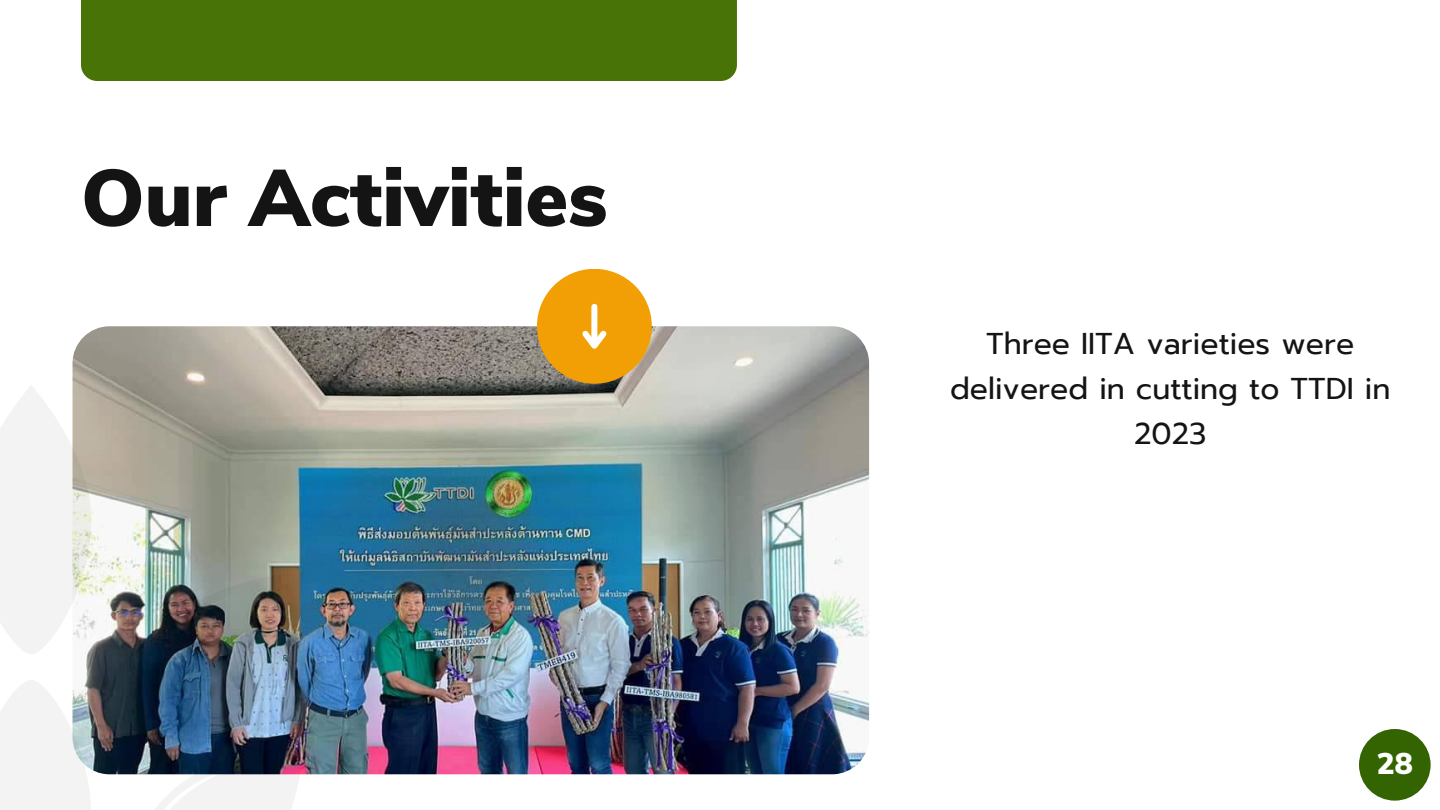
<style>
.page{position:relative;width:1440px;height:810px;background:#fff}
.page>*{position:absolute;margin:0;border:0;box-sizing:border-box;transform-origin:0 0}
.t1{font:900 80px "Nunito Sans";color:#141414}
.t2{font:30px/45px "Prompt";color:#141414;text-align:center}
.t3{font:900 30px "Nunito Sans";color:#fff}
</style>
<div class="page">
<img style="left:73px;top:326px;width:796px;height:448px;border-radius:37px">
<svg style="left:0;top:385px;width:91px;height:269px"></svg>
<svg style="left:0;top:680px;width:91px;height:130px"></svg>
<img style="left:101px;top:572px;width:203px;height:238px">
<div style="left:537px;top:269px;width:115px;height:115px;background:#f29f05;border-radius:50%"></div>
<div style="left:591px;top:307px;width:6px;height:37px;background:#fff"></div>
<svg style="left:582px;top:325px;width:25px;height:24px"></svg>
<div style="left:81px;top:0;width:656px;height:81px;background:#487307"></div>
<div style="left:1359px;top:729px;width:72px;height:72px;background:#336401;border-radius:50%"></div>
<p class="t1" style="left:81px;top:145px;width:528px">Our Activities</p>
<p class="t2" style="left:950px;top:321px;width:442px">Three IITA varieties were delivered in cutting to TTDI in<br>2023</p>
<p class="t3" style="left:1377px;top:743px;width:38px">28</p>
</div>
